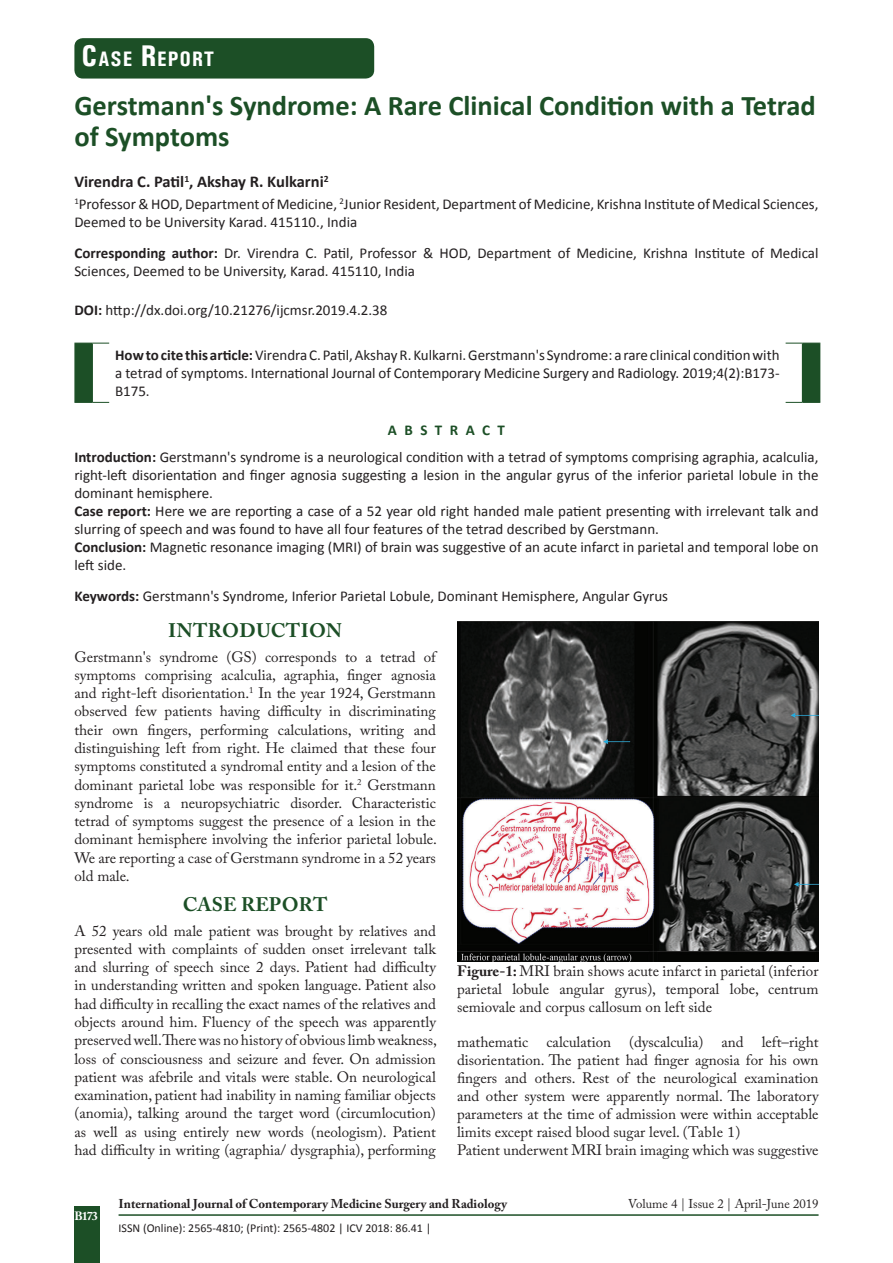
<style>
.page{position:relative;width:893px;height:1263px;background:#fff}
.page>*{position:absolute;margin:0;border:0;box-sizing:border-box;transform-origin:0 0}
.A_Title_New{font:700 28.5px/31.5px "Calibri";color:#1c4f26}
.AT_new{font:700 21px "Univers Condensed";letter-spacing:.045em;color:#fff}
.t1{font:700 19.5px "Adobe Caslon Pro";letter-spacing:.015em;color:#1c4f26}
.AU-New{font:700 16.5px "Calibri";color:#231f20}
.TX_New{font:15px/18.3px "Adobe Caslon Pro";color:#231f20;text-align:justify}
.ABS_TEXT_New{font:15px/18px "Calibri";color:#231f20}
.HTC_new{font:15px/18px "Calibri";letter-spacing:-.005em;color:#231f20;text-align:justify}
.Corresponding{font:15px/18px "Calibri";color:#231f20}
.Affi_New{font:15px/18px "Calibri";color:#231f20}
.Legend{font:15px/18px "Adobe Caslon Pro";color:#231f20;text-align:justify}
.Keyword_New{font:15px "Calibri";color:#231f20}
.ABS_new{font:700 15px "Calibri";letter-spacing:.5em;color:#1c4f26}
.t2{font:700 12.75px "Adobe Caslon Pro";color:#231f20}
.t3{font:12.75px "Adobe Caslon Pro";color:#231f20}
.t4{font:12px "Calibri";color:#231f20}
.t5{font:700 12px "Adobe Caslon Pro";color:#fff}
.s1{font-size:30px}
.s2{font-weight:700}
</style>
<div class="page">
<div style="left:74px;top:1207px;width:25px;height:56px;background:#1c4f26"></div>
<hr style="left:119px;top:1214px;width:700px;height:2px;background:#1c4f26">
<svg style="left:74px;top:343px;width:746px;height:60px"></svg>
<div style="left:74px;top:38px;width:300px;height:41px;background:#1c4f26;border-radius:9px"></div>
<img style="left:457px;top:621px;width:361px;height:340px">
<p class="AT_new" style="left:82px;top:46px;width:134px"><span class="s1">C</span>ASE <span class="s1">R</span>EPORT</p>
<p class="A_Title_New" style="left:74px;top:90px;width:743px">Gerstmann's Syndrome: A Rare Clinical Condition with a Tetrad of Symptoms</p>
<p class="AU-New" style="left:74px;top:171px;width:256px">Virendra C. Patil<sup>1</sup>, Akshay R. Kulkarni<sup>2</sup></p>
<p class="Affi_New" style="left:74px;top:196px;width:746px"><sup>1</sup>Professor &amp; HOD, Department of Medicine, <sup>2</sup>Junior Resident, Department of Medicine, Krishna Institute of Medical Sciences,<br>Deemed to be University Karad. 415110., India</p>
<p class="Corresponding" style="left:74px;top:244px;width:746px"><span class="s2">Corresponding author:</span> Dr. Virendra C. Patil, Professor &amp; HOD, Department of Medicine, Krishna Institute of Medical<br>Sciences, Deemed to be University, Karad. 415110, India</p>
<p class="Corresponding" style="left:74px;top:302px;width:315px"><span class="s2">DOI:</span> http://dx.doi.org/10.21276/ijcmsr.2019.4.2.38</p>
<p class="HTC_new" style="left:115px;top:346px;width:666px"><span class="s2">How to cite this article:</span> Virendra C. Patil, Akshay R. Kulkarni. Gerstmann's Syndrome: a rare clinical condition with a tetrad of symptoms. International Journal of Contemporary Medicine Surgery and Radiology. 2019;4(2):B173- B175.</p>
<p class="ABS_new" style="left:388px;top:421px;width:119px">ABSTRACT</p>
<p class="ABS_TEXT_New" style="left:74px;top:448px;width:746px;text-align:justify"><span class="s2">Introduction:</span> Gerstmann's syndrome is a neurological condition with a tetrad of symptoms comprising agraphia, acalculia, right-left disorientation and finger agnosia suggesting a lesion in the angular gyrus of the inferior parietal lobule in the dominant hemisphere.</p>
<p class="ABS_TEXT_New" style="left:74px;top:502px;width:746px"><span class="s2">Case report:</span> Here we are reporting a case of a 52 year old right handed male patient presenting with irrelevant talk and slurring of speech and was found to have all four features of the tetrad described by Gerstmann.</p>
<p class="ABS_TEXT_New" style="left:74px;top:538px;width:746px"><span class="s2">Conclusion:</span> Magnetic resonance imaging (MRI) of brain was suggestive of an acute infarct in parietal and temporal lobe on left side.</p>
<p class="Keyword_New" style="left:74px;top:586px;width:595px"><span class="s2">Keywords:</span> Gerstmann's Syndrome, Inferior Parietal Lobule, Dominant Hemisphere, Angular Gyrus</p>
<h1 class="t1" style="left:168px;top:619px;width:175px">INTRODUCTION</h1>
<p class="TX_New" style="left:74px;top:647px;width:364px">Gerstmann's syndrome (GS) corresponds to a tetrad of symptoms comprising acalculia, agraphia, finger agnosia and right-left disorientation.<sup>1</sup> In the year 1924, Gerstmann observed few patients having difficulty in discriminating their own fingers, performing calculations, writing and distinguishing left from right. He claimed that these four symptoms constituted a syndromal entity and a lesion of the dominant parietal lobe was responsible for it.<sup>2</sup> Gerstmann syndrome is a neuropsychiatric disorder. Characteristic tetrad of symptoms suggest the presence of a lesion in the dominant hemisphere involving the inferior parietal lobule.<br>We are reporting a case of Gerstmann syndrome in a 52 years old male.</p>
<h1 class="t1" style="left:183px;top:893px;width:146px">CASE REPORT</h1>
<p class="TX_New" style="left:74px;top:921px;width:364px">A 52 years old male patient was brought by relatives and presented with complaints of sudden onset irrelevant talk and slurring of speech since 2 days. Patient had difficulty in understanding written and spoken language. Patient also had difficulty in recalling the exact names of the relatives and objects around him. Fluency of the speech was apparently preserved well. There was no history of obvious limb weakness, loss of consciousness and seizure and fever. On admission patient was afebrile and vitals were stable. On neurological examination, patient had inability in naming familiar objects (anomia), talking around the target word (circumlocution) as well as using entirely new words (neologism). Patient had difficulty in writing (agraphia/ dysgraphia), performing</p>
<p class="Legend" style="left:457px;top:962px;width:363px"><span class="s2">Figure-1:</span> MRI brain shows acute infarct in parietal (inferior parietal lobule angular gyrus), temporal lobe, centrum semiovale and corpus callosum on left side</p>
<p class="TX_New" style="left:457px;top:1032px;width:363px">mathematic calculation (dyscalculia) and left–right disorientation. The patient had finger agnosia for his own fingers and others. Rest of the neurological examination and other system were apparently normal. The laboratory parameters at the time of admission were within acceptable limits except raised blood sugar level. (Table 1)</p>
<p class="TX_New" style="left:457px;top:1140px;width:363px">Patient underwent MRI brain imaging which was suggestive</p>
<p class="t5" style="left:74px;top:1209px;width:25px">B173</p>
<p class="t2" style="left:119px;top:1196px;width:390px">International Journal of Contemporary Medicine Surgery and Radiology</p>
<p class="t3" style="left:628px;top:1196px;width:192px">Volume 4 | Issue 2 | April-June 2019</p>
<p class="t4" style="left:119px;top:1220px;width:314px">ISSN (Online): 2565-4810; (Print): 2565-4802 | ICV 2018: 86.41 |</p>
</div>
